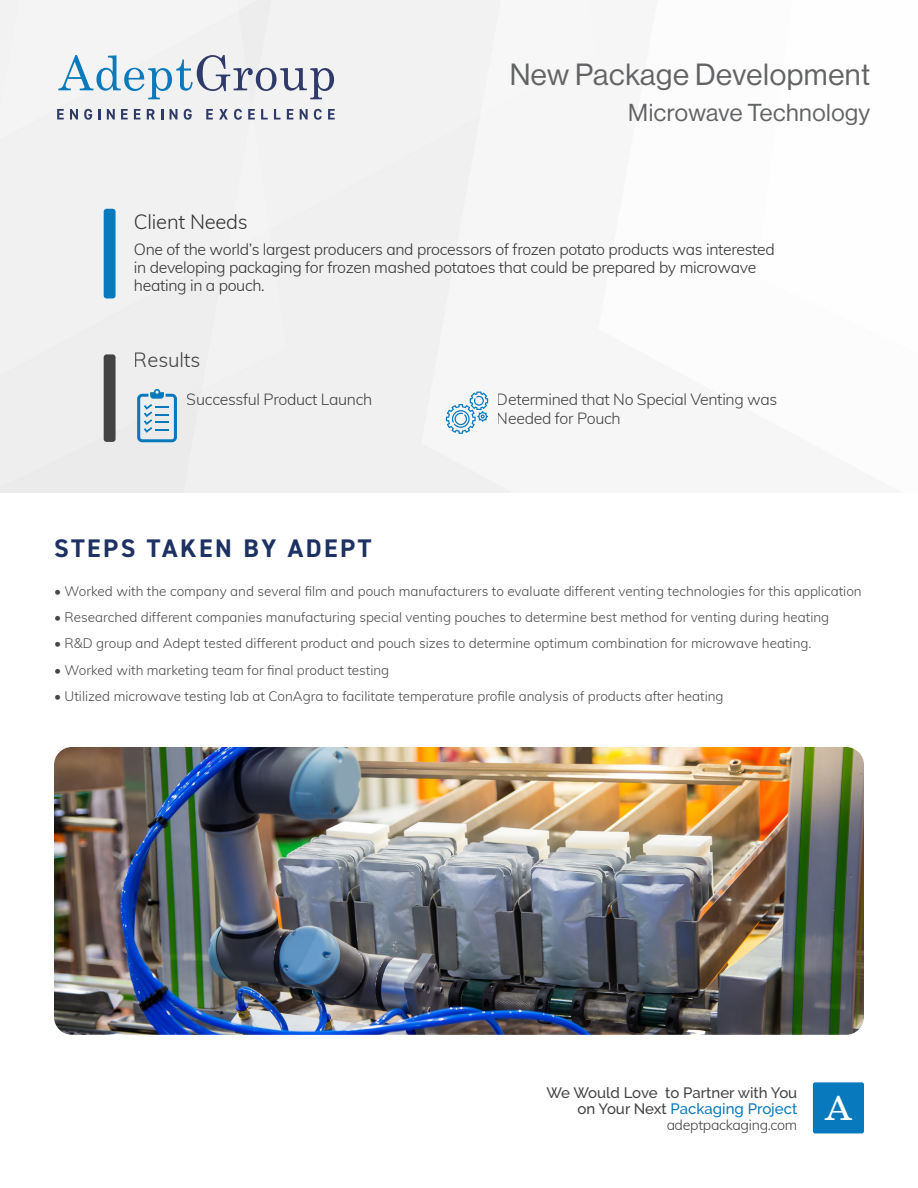
<style>
.page{position:relative;width:918px;height:1188px;background:#fff}
.page>*{position:absolute;margin:0;border:0;box-sizing:border-box;transform-origin:0 0}
.t1{font:34.95px "School";color:#fff}
.t2{font:30px "N Haas Grotesk DS Pro 55 Rg";letter-spacing:.02em;color:#57585a}
.t3{font:700 25.5px "DIN2014";letter-spacing:.1em;color:#1d3262}
.t4{font:24px "N Haas Grotesk DS Pro 55 Rg";letter-spacing:.02em;color:#57585a}
.t5{font:300 20.1px "Muli";letter-spacing:-.01em;color:#343335}
.t6{font:300 15.9px/18px "Muli";letter-spacing:-.02em;color:#343335}
.t7{font:500 15px/16.5px "Raleway";color:#434343;text-align:right}
.t8{font:300 14.25px "Muli";letter-spacing:-.02em;color:#343335}
.t9{font:300 13.5px "Muli";color:#383a39}
.s1{color:#0879bd}
</style>
<div class="page">
<div style="left:0;top:0;width:512px;height:492px;background:#f1f1f1"></div>
<svg style="left:446px;top:392px;width:42px;height:42px"></svg>
<svg style="left:57px;top:109px;width:7px;height:11px"></svg>
<svg style="left:70px;top:109px;width:8px;height:11px"></svg>
<svg style="left:84px;top:109px;width:8px;height:11px"></svg>
<svg style="left:98px;top:109px;width:3px;height:11px"></svg>
<svg style="left:107px;top:109px;width:8px;height:11px"></svg>
<svg style="left:121px;top:109px;width:7px;height:11px"></svg>
<svg style="left:134px;top:109px;width:6px;height:11px"></svg>
<svg style="left:147px;top:109px;width:8px;height:11px"></svg>
<svg style="left:161px;top:109px;width:2px;height:11px"></svg>
<svg style="left:170px;top:109px;width:7px;height:11px"></svg>
<svg style="left:184px;top:109px;width:8px;height:11px"></svg>
<svg style="left:206px;top:109px;width:7px;height:11px"></svg>
<svg style="left:219px;top:109px;width:9px;height:11px"></svg>
<svg style="left:234px;top:109px;width:8px;height:11px"></svg>
<svg style="left:248px;top:109px;width:7px;height:11px"></svg>
<svg style="left:261px;top:109px;width:7px;height:11px"></svg>
<svg style="left:274px;top:109px;width:7px;height:11px"></svg>
<svg style="left:287px;top:109px;width:6px;height:11px"></svg>
<svg style="left:300px;top:109px;width:8px;height:11px"></svg>
<svg style="left:314px;top:109px;width:8px;height:11px"></svg>
<svg style="left:328px;top:109px;width:7px;height:11px"></svg>
<svg style="left:58px;top:55px;width:276px;height:44px"></svg>
<div style="left:813px;top:1082px;width:51px;height:51px;background:#0879bd;border-radius:2px"></div>
<div style="left:104px;top:354px;width:12px;height:88px;background:#434343;border-radius:3px"></div>
<img style="left:54px;top:747px;width:810px;height:288px">
<svg style="left:137px;top:389px;width:40px;height:53px;background:#a0c6dc"></svg>
<div style="left:104px;top:209px;width:12px;height:89px;background:#0879bd;border-radius:3px"></div>
<h2 class="t2" style="left:510px;top:57px;width:362px">New Package Development</h2>
<h3 class="t4" style="left:628px;top:99px;width:244px">Microwave Technology</h3>
<p class="t5" style="left:134px;top:207px;width:116px">Client Needs</p>
<p class="t6" style="left:134px;top:240px;width:643px">One of the world’s largest producers and processors of frozen potato products was interested in developing packaging for frozen mashed potatoes that could be prepared by microwave heating in a pouch.</p>
<h3 class="t5" style="left:134px;top:346px;width:68px">Results</h3>
<p class="t6" style="left:187px;top:389px;width:187px">Successful Product Launch</p>
<p class="t3" style="left:54px;top:532px;width:319px">STEPS TAKEN BY ADEPT</p>
<p class="t6" style="left:497px;top:389px;width:282px;line-height:19px">Determined that No Special Venting was<br>Needed for Pouch</p>
<p class="t9" style="left:54px;top:581px;width:809px">• Worked with the company and several film and pouch manufacturers to evaluate different venting technologies for this application</p>
<p class="t9" style="left:54px;top:608px;width:777px">• Researched different companies manufacturing special venting pouches to determine best method for venting during heating</p>
<p class="t9" style="left:54px;top:634px;width:759px">• R&amp;D group and Adept tested different product and pouch sizes to determine optimum combination for microwave heating.</p>
<p class="t9" style="left:54px;top:660px;width:337px">• Worked with marketing team for final product testing</p>
<p class="t9" style="left:54px;top:686px;width:671px">• Utilized microwave testing lab at ConAgra to facilitate temperature profile analysis of products after heating</p>
<p class="t7" style="left:547px;top:1084px;width:252px">We Would Love to Partner with You on Your Next <span class="s1">Packaging Project</span></p>
<p class="t8" style="left:666px;top:1115px;width:132px">adeptpackaging.com</p>
<p class="t1" style="left:825px;top:1088px;width:29px">A</p>
</div>
